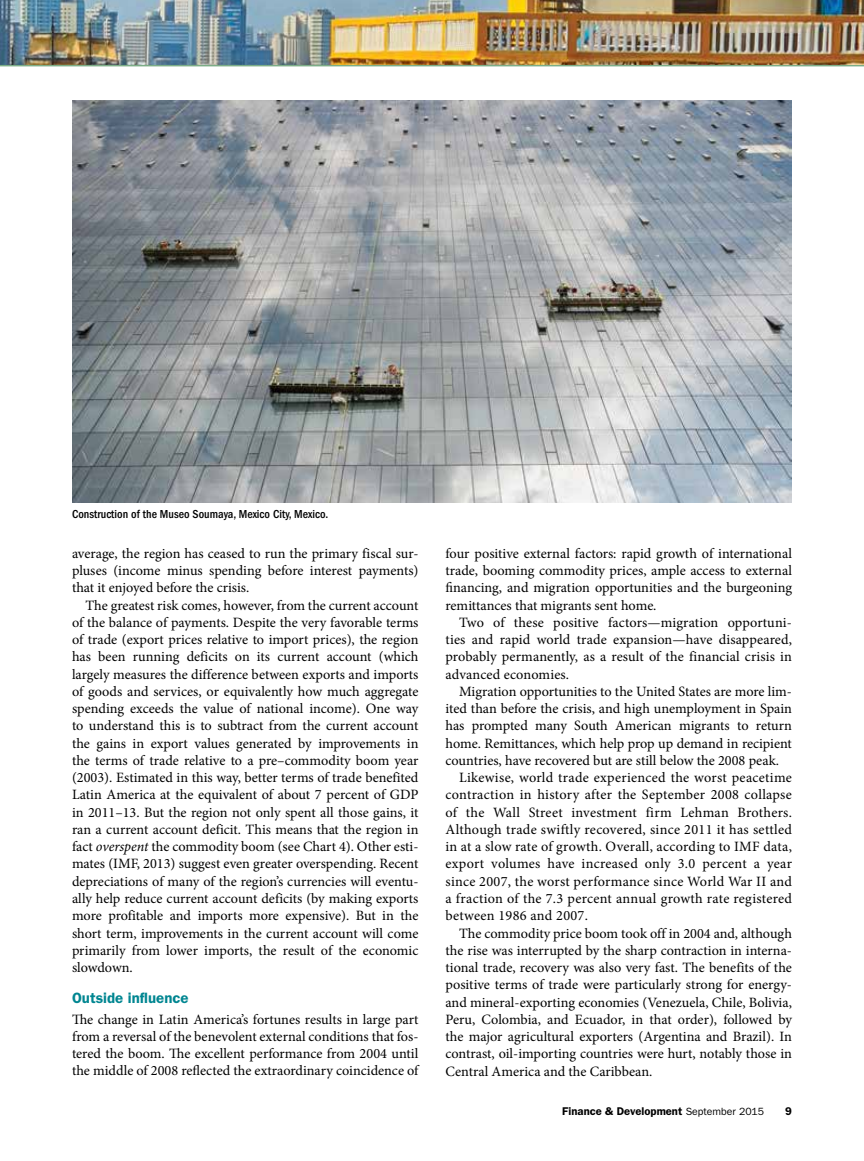
<style>
.page{position:relative;width:864px;height:1161px;background:#fff}
.page>*{position:absolute;margin:0;border:0;box-sizing:border-box;transform-origin:0 0}
.t1{font:600 15px "ITC Franklin Gothic Std";color:#008691}
.t2{font:14.25px/17.2px "Minion Pro";color:#000;text-align:justify}
.t3{font:14.25px "Minion Pro";letter-spacing:.02em;color:#000}
.t4{font:500 condensed 12px "ITC Franklin Gothic Std";color:#000}
.t5{font:600 11.25px "ITC Franklin Gothic Std";color:#000}
.s1{font-style:italic}
.s2{font-weight:400;font-size:10.5px}
</style>
<div class="page">
<img style="left:72px;top:100px;width:720px;height:402px">
<img style="left:0;top:0;width:864px;height:66px">
<p class="t4" style="left:72px;top:507px;width:258px">Construction of the Museo Soumaya, Mexico City, Mexico.</p>
<p class="t2" style="left:72px;top:545px;width:348px">average, the region has ceased to run the primary fiscal sur&shy;pluses (income minus spending before interest payments) that it enjoyed before the crisis.</p>
<p class="t2" style="left:72px;top:597px;width:348px;text-indent:13px">The greatest risk comes, however, from the current account of the balance of payments. Despite the very favorable terms of trade (export prices relative to import prices), the region has been running deficits on its current account (which largely measures the difference between exports and imports of goods and services, or equivalently how much aggregate spending exceeds the value of national income). One way to understand this is to subtract from the current account the gains in export values generated by improvements in the terms of trade relative to a pre–commodity boom year (2003). Estimated in this way, better terms of trade benefited Latin America at the equivalent of about 7 percent of GDP in 2011–13. But the region not only spent all those gains, it ran a current account deficit. This means that the region in fact <span class="s1">overspent</span> the commodity boom (see Chart 4). Other esti&shy;mates (IMF, 2013) suggest even greater overspending. Recent depreciations of many of the region’s currencies will eventu&shy;ally help reduce current account deficits (by making exports more profitable and imports more expensive). But in the short term, improvements in the current account will come primarily from lower imports, the result of the economic slowdown.</p>
<p class="t1" style="left:72px;top:989px;width:118px">Outside influence</p>
<p class="t2" style="left:72px;top:1011px;width:348px">The change in Latin America’s fortunes results in large part from a reversal of the benevolent external conditions that fos&shy;tered the boom. The excellent performance from 2004 until the middle of 2008 reflected the extraordinary coincidence of</p>
<p class="t2" style="left:446px;top:545px;width:348px">four positive external factors: rapid growth of international trade, booming commodity prices, ample access to external financing, and migration opportunities and the burgeoning remittances that migrants sent home.</p>
<p class="t2" style="left:446px;top:614px;width:348px;text-indent:13px">Two of these positive factors—migration opportuni&shy;ties and rapid world trade expansion—have disappeared, probably permanently, as a result of the financial crisis in advanced economies.</p>
<p class="t2" style="left:459px;top:683px;width:335px">Migration opportunities to the United States are more lim-</p>
<p class="t2" style="left:446px;top:700px;width:348px">ited than before the crisis, and high unemployment in Spain</p>
<p class="t2" style="left:446px;top:717px;width:348px">has prompted many South American migrants to return</p>
<p class="t2" style="left:446px;top:735px;width:348px">home. Remittances, which help prop up demand in recipient</p>
<p class="t2" style="left:446px;top:752px;width:335px">countries, have recovered but are still below the 2008 peak.</p>
<p class="t3" style="left:459px;top:768px;width:335px">Likewise, world trade experienced the worst peacetime</p>
<p class="t3" style="left:446px;top:785px;width:348px">contraction in history after the September 2008 collapse</p>
<p class="t2" style="left:446px;top:804px;width:348px">of the Wall Street investment firm Lehman Brothers.</p>
<p class="t3" style="left:446px;top:820px;width:348px">Although trade swiftly recovered, since 2011 it has settled</p>
<p class="t3" style="left:446px;top:837px;width:348px">in at a slow rate of growth. Overall, according to IMF data,</p>
<p class="t3" style="left:446px;top:854px;width:348px">export volumes have increased only 3.0 percent a year</p>
<p class="t2" style="left:446px;top:873px;width:348px">since 2007, the worst performance since World War II and</p>
<p class="t3" style="left:446px;top:889px;width:348px">a fraction of the 7.3 percent annual growth rate registered</p>
<p class="t3" style="left:446px;top:906px;width:144px">between 1986 and 2007.</p>
<p class="t2" style="left:459px;top:924px;width:334px">The commodity price boom took off in 2004 and, although</p>
<p class="t2" style="left:446px;top:942px;width:348px">the rise was interrupted by the sharp contraction in interna-</p>
<p class="t2" style="left:446px;top:959px;width:348px">tional trade, recovery was also very fast. The benefits of the</p>
<p class="t2" style="left:446px;top:976px;width:348px">positive terms of trade were particularly strong for energy-</p>
<p class="t2" style="left:446px;top:993px;width:348px">and mineral-exporting economies (Venezuela, Chile, Bolivia,</p>
<p class="t2" style="left:446px;top:1011px;width:348px">Peru, Colombia, and Ecuador, in that order), followed by</p>
<p class="t2" style="left:446px;top:1028px;width:348px">the major agricultural exporters (Argentina and Brazil). In</p>
<p class="t2" style="left:446px;top:1045px;width:348px">contrast, oil-importing countries were hurt, notably those in</p>
<p class="t2" style="left:446px;top:1062px;width:208px">Central America and the Caribbean.</p>
<p class="t5" style="left:562px;top:1104px;width:204px">Finance &amp; Development <span class="s2">September 2015</span></p>
<p class="t5" style="left:785px;top:1104px;width:8px">9</p>
</div>
